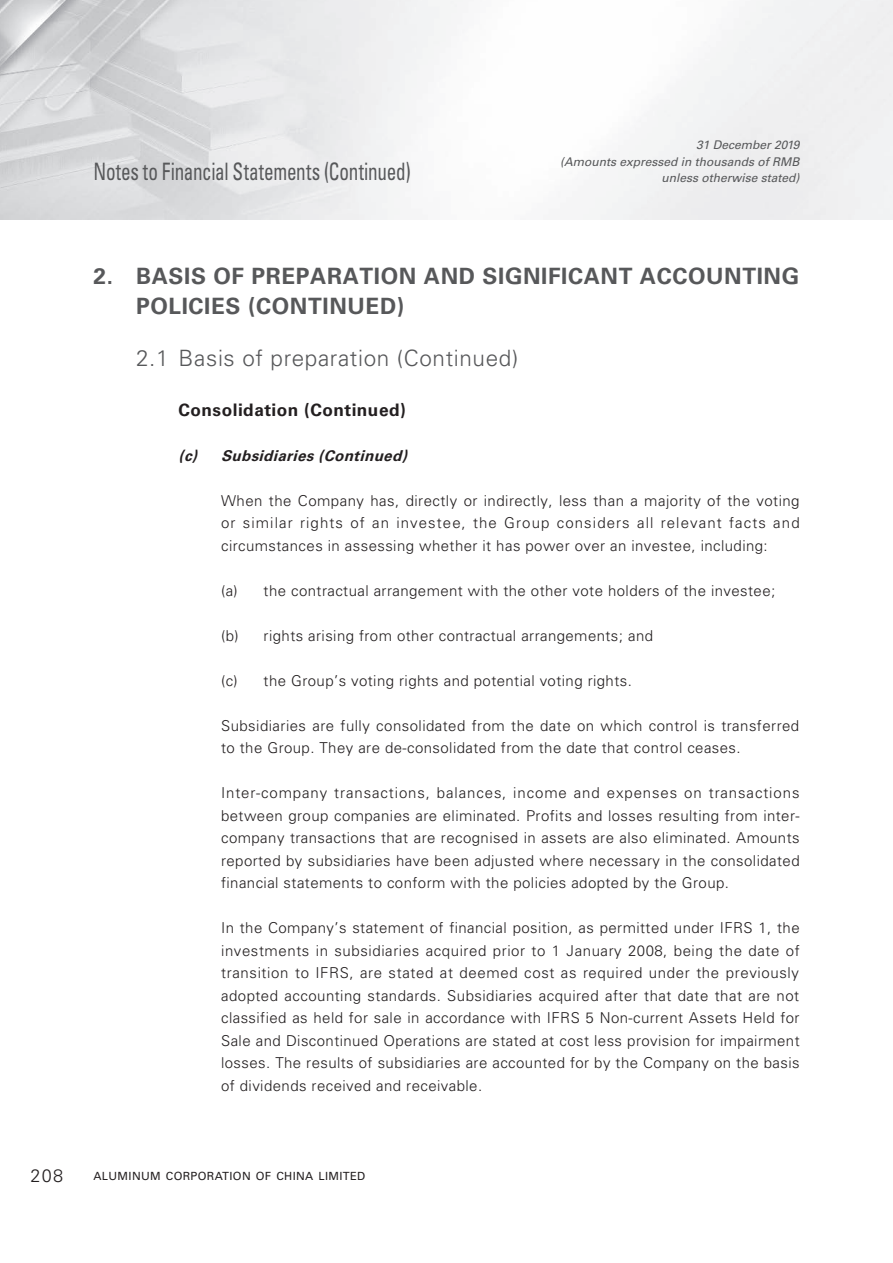
<style>
.page{position:relative;width:893px;height:1263px;background:#fff}
.page>*{position:absolute;margin:0;border:0;box-sizing:border-box;transform-origin:0 0}
.t1{font:condensed 24px "Univers LT Std";letter-spacing:-.01em;color:#57585a;scale:.8 1}
.t2{font:700 22.5px/30px "Univers LT Std";letter-spacing:.025em;color:#57585a}
.t3{font:300 22.5px "Univers LT Std";letter-spacing:.03em;color:#57585a}
.t4{font:300 18px "Univers LT Std";color:#231f20}
.t5{font:700 17.25px "Univers LT Std";letter-spacing:.03em;color:#231f20}
.t6{font:300 15px/22.5px "Univers LT Std";letter-spacing:.03em;color:#231f20;text-align:justify}
.t7{font:italic 700 15px "Univers LT Std";color:#231f20}
.t8{font:italic 12px/16.5px "Univers LT Std";color:#57585a;text-align:right}
.t9{font:11.25px "Univers LT Std";letter-spacing:.03em;color:#231f20}
</style>
<div class="page">
<img style="left:0;top:0;width:893px;height:219px">
<p class="t8" style="left:560px;top:137px;width:241px">31 December 2019<br>(Amounts expressed in thousands of RMB</p>
<h1 class="t1" style="left:94px;top:157px;width:398px">Notes to Financial Statements (Continued)</h1>
<p class="t8" style="left:661px;top:170px;width:140px">unless otherwise stated)</p>
<h2 class="t2" style="left:136px;top:261px;width:665px;text-indent:-43px">2. BASIS OF PREPARATION AND SIGNIFICANT ACCOUNTING<br>POLICIES (CONTINUED)</h2>
<h2 class="t3" style="left:136px;top:345px;width:384px">2.1 Basis of preparation (Continued)</h2>
<p class="t5" style="left:179px;top:400px;width:229px">Consolidation (Continued)</p>
<p class="t7" style="left:179px;top:447px;width:234px">(c) Subsidiaries(Continued)</p>
<p class="t6" style="left:221px;top:489px;width:580px">When the Company has, directly or indirectly, less than a majority of the voting or similar rights of an investee, the Group considers all relevant facts and circumstances in assessing whether it has power over an investee, including:</p>
<p class="t6" style="left:221px;top:579px;width:556px">(a) the contractual arrangement with the other vote holders of the investee;</p>
<p class="t6" style="left:221px;top:624px;width:433px">(b) rights arising from other contractual arrangements; and</p>
<p class="t6" style="left:221px;top:669px;width:412px">(c) the Group’s voting rights and potential voting rights.</p>
<p class="t6" style="left:221px;top:714px;width:580px">Subsidiaries are fully consolidated from the date on which control is transferred to the Group. They are de-consolidated from the date that control ceases.</p>
<p class="t6" style="left:221px;top:782px;width:580px">Inter-company transactions, balances, income and expenses on transactions between group companies are eliminated. Profits and losses resulting from inter&shy;company transactions that are recognised in assets are also eliminated. Amounts reported by subsidiaries have been adjusted where necessary in the consolidated financial statements to conform with the policies adopted by the Group.</p>
<p class="t6" style="left:221px;top:917px;width:580px">In the Company’s statement of financial position, as permitted under IFRS 1, the investments in subsidiaries acquired prior to 1 January 2008, being the date of transition to IFRS, are stated at deemed cost as required under the previously adopted accounting standards. Subsidiaries acquired after that date that are not classified as held for sale in accordance with IFRS 5 Non-current Assets Held for Sale and Discontinued Operations are stated at cost less provision for impairment losses. The results of subsidiaries are accounted for by the Company on the basis of dividends received and receivable.</p>
<p class="t4" style="left:31px;top:1165px;width:34px">208</p>
<p class="t9" style="left:94px;top:1169px;width:273px">ALUMINUM CORPORATION OF CHINA LIMITED</p>
</div>
